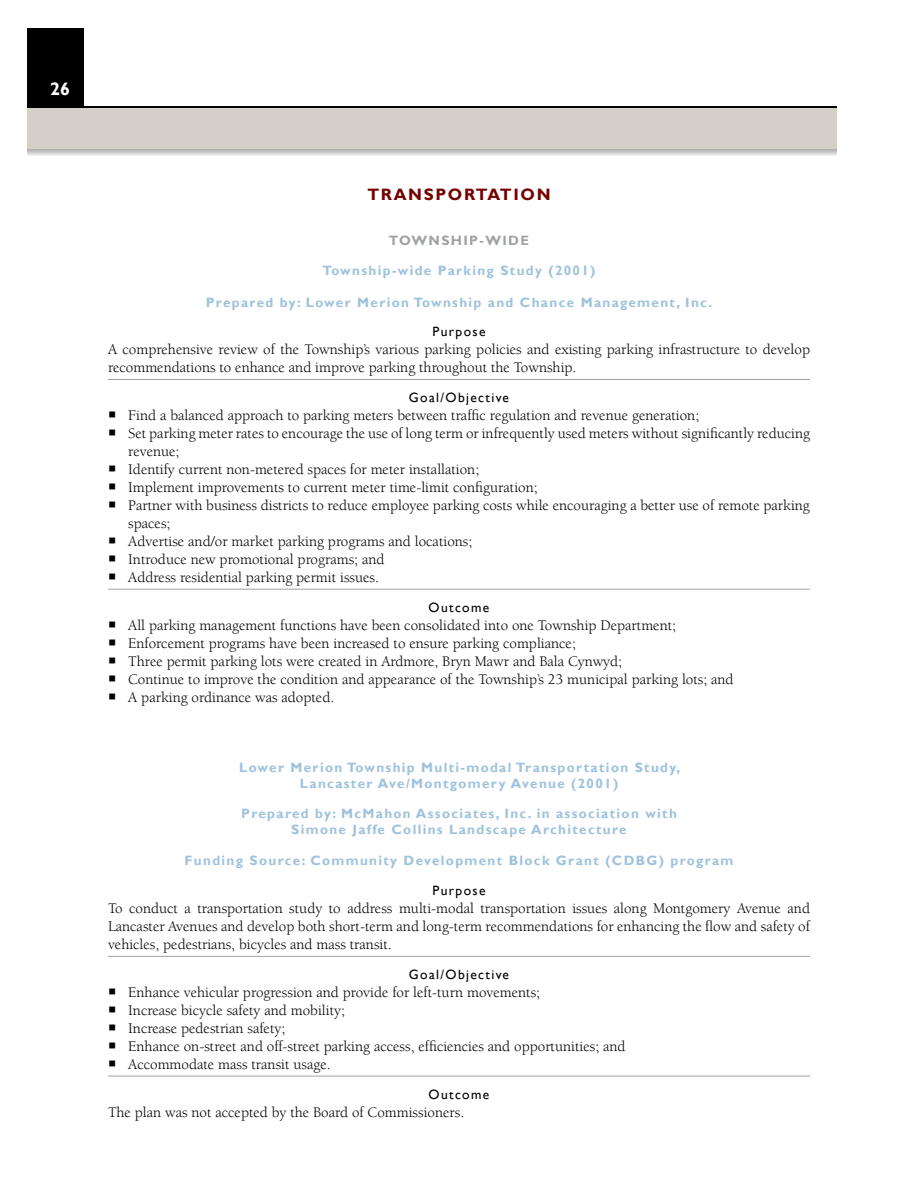
<style>
.page{position:relative;width:918px;height:1188px;background:#fff}
.page>*{position:absolute;margin:0;border:0;box-sizing:border-box;transform-origin:0 0}
.t1{font:700 18px "Gill Sans";color:#fff}
.t2{font:700 16.5px "Gill Sans";letter-spacing:.1em;color:#760000}
.t3{font:15px/18px "Berkeley LT";color:#000}
.t4{font:700 13.5px/16.2px "Gill Sans";letter-spacing:.1em;color:#9ec2dd;text-align:center}
.t5{font:13.5px "Gill Sans";letter-spacing:.1em;color:#000}
.t6{font:700 13.5px "Gill Sans";letter-spacing:.1em;color:#a0a4a1}
</style>
<div class="page">
<div style="left:27px;top:28px;width:57px;height:81px;background:#000"></div>
<svg style="left:27px;top:107px;width:810px;height:49px;background:#b8b8b7"></svg>
<div style="left:27px;top:109px;width:810px;height:40px;background:#d5d0c7"></div>
<hr style="left:108px;top:379px;width:702px;height:1px;background:#a0a4a1">
<hr style="left:108px;top:589px;width:702px;height:1px;background:#a0a4a1">
<hr style="left:108px;top:956px;width:702px;height:1px;background:#a0a4a1">
<hr style="left:108px;top:1076px;width:702px;height:1px;background:#a0a4a1">
<p class="t1" style="left:50px;top:78px;width:21px">26</p>
<p class="t2" style="left:367px;top:185px;width:185px">TRANSPORTATION</p>
<p class="t6" style="left:389px;top:233px;width:142px">TOWNSHIP-WIDE</p>
<p class="t4" style="left:323px;top:263px;width:274px">Township-wide Parking Study (2001)</p>
<p class="t4" style="left:206px;top:294px;width:508px">Prepared by: Lower Merion Township and Chance Management, Inc.</p>
<p class="t5" style="left:433px;top:324px;width:54px">Purpose</p>
<p class="t3" style="left:108px;top:341px;width:704px">A comprehensive review of the Township’s various parking policies and existing parking infrastructure to develop recommendations to enhance and improve parking throughout the Township.</p>
<p class="t5" style="left:409px;top:390px;width:102px">Goal/Objective</p>
<p class="t3" style="left:128px;top:407px;width:683px">Find a balanced approach to parking meters between traffic regulation and revenue generation;<br>Set parking meter rates to encourage the use of long term or infrequently used meters without significantly reducing revenue;<br>Identify current non-metered spaces for meter installation;<br>Implement improvements to current meter time-limit configuration;<br>Partner with business districts to reduce employee parking costs while encouraging a better use of remote parking spaces;<br>Advertise and/or market parking programs and locations;<br>Introduce new promotional programs; and<br>Address residential parking permit issues.</p>
<p class="t5" style="left:429px;top:599px;width:62px">Outcome</p>
<p class="t3" style="left:128px;top:616px;width:607px">All parking management functions have been consolidated into one Township Department; Enforcement programs have been increased to ensure parking compliance;<br>Three permit parking lots were created in Ardmore, Bryn Mawr and Bala Cynwyd;<br>Continue to improve the condition and appearance of the Township’s 23 municipal parking lots; and A parking ordinance was adopted.</p>
<p class="t4" style="left:239px;top:760px;width:443px">Lower Merion Township Multi-modal Transportation Study,<br>Lancaster Ave/Montgomery Avenue (2001)</p>
<p class="t4" style="left:241px;top:806px;width:437px">Prepared by: McMahon Associates, Inc. in association with<br>Simone Jaffe Collins Landscape Architecture</p>
<p class="t4" style="left:184px;top:853px;width:551px">Funding Source: Community Development Block Grant (CDBG) program</p>
<p class="t5" style="left:433px;top:883px;width:54px">Purpose</p>
<p class="t3" style="left:108px;top:900px;width:704px;text-align:justify">To conduct a transportation study to address multi-modal transportation issues along Montgomery Avenue and Lancaster Avenues and develop both short-term and long-term recommendations for enhancing the flow and safety of vehicles, pedestrians, bicycles and mass transit.</p>
<p class="t5" style="left:409px;top:967px;width:102px">Goal/Objective</p>
<p class="t3" style="left:128px;top:984px;width:499px">Enhance vehicular progression and provide for left-turn movements;<br>Increase bicycle safety and mobility;<br>Increase pedestrian safety;<br>Enhance on-street and off-street parking access, efficiencies and opportunities; and Accommodate mass transit usage.</p>
<p class="t5" style="left:429px;top:1086px;width:62px">Outcome</p>
<p class="t3" style="left:108px;top:1103px;width:358px">The plan was not accepted by the Board of Commissioners.</p>
</div>
